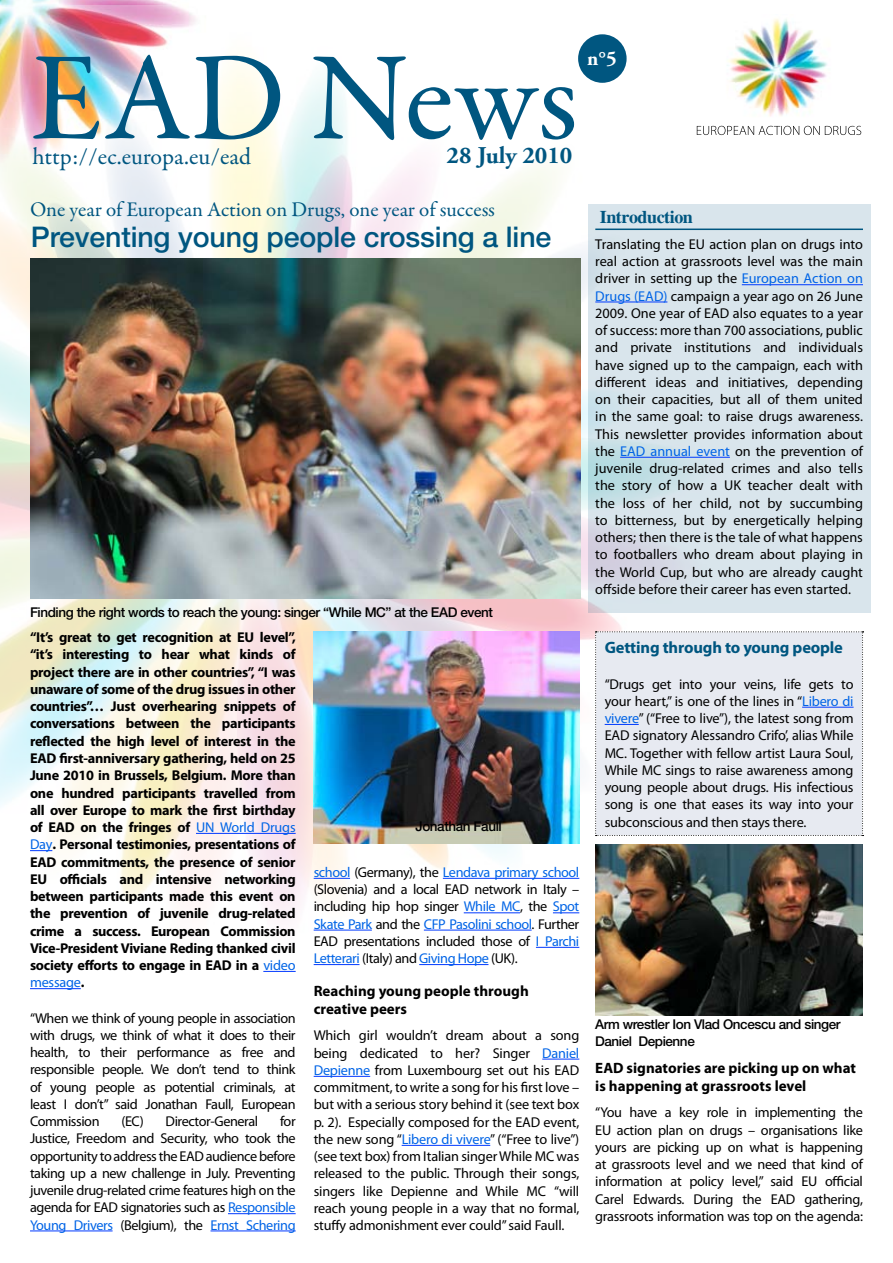
<style>
.page{position:relative;width:893px;height:1263px;background:#fff}
.page>*{position:absolute;margin:0;border:0;box-sizing:border-box;transform-origin:0 0}
.t1{font:126.15px "Garamond Premr Pro";letter-spacing:.01em;color:#005680}
.t2{font:500 28.5px "Helvetica Neue LT Pro";letter-spacing:-.005em;color:#005680}
.t3{font:24px "Garamond Premr Pro";color:#005680}
.t4{font:700 24px "Adobe Garamond Pro";color:#005680}
.t5{font:21px "Garamond Premr Pro";color:#005680}
.t6{font:700 20.55px "Adobe Garamond Pro";color:#fff}
.t7{font:700 18px "Times";letter-spacing:-.025em;color:#005680}
.t8{font:700 16.5px "Myriad Pro";letter-spacing:-.01em;color:#005680}
.t9{font:700 15px/18px "Myriad Pro";color:#000}
.t10{font:14.25px/17.2px "Myriad Pro";letter-spacing:-.02em;color:#000;text-align:justify}
.t11{font:700 14.25px/17.2px "Myriad Pro";letter-spacing:-.02em;color:#000;text-align:justify}
.t12{font:500 13.5px/16.5px "Helvetica Neue LT Pro";letter-spacing:-.03em;color:#000}
.s1{font-weight:400;color:#0064e6}
.s2{color:#0064e6}
</style>
<div class="page">
<img style="left:0;top:0;width:172px;height:5px">
<img style="left:0;top:5px;width:871px;height:966px">
<svg style="left:588px;top:204px;width:282px;height:408px;background:#d6e3ea"></svg>
<img style="left:694px;top:15px;width:169px;height:105px">
<hr style="left:196px;top:833px;width:100px;height:1px;background:#0039ff">
<svg style="left:30px;top:850px;width:22px;height:1px"></svg>
<hr style="left:263px;top:971px;width:33px;height:1px;background:#0039ff">
<hr style="left:30px;top:988px;width:51px;height:1px;background:#0039ff">
<hr style="left:228px;top:1213px;width:68px;height:1px;background:#0039ff">
<hr style="left:30px;top:1230px;width:83px;height:1px;background:#0039ff">
<hr style="left:211px;top:1230px;width:85px;height:1px;background:#0039ff">
<hr style="left:314px;top:878px;width:36px;height:1px;background:#0039ff">
<hr style="left:443px;top:878px;width:136px;height:1px;background:#0039ff">
<hr style="left:464px;top:912px;width:56px;height:1px;background:#0039ff">
<svg style="left:553px;top:912px;width:26px;height:1px"></svg>
<hr style="left:314px;top:930px;width:58px;height:1px;background:#0039ff">
<hr style="left:424px;top:930px;width:108px;height:1px;background:#0039ff">
<hr style="left:536px;top:947px;width:43px;height:1px;background:#0039ff">
<hr style="left:314px;top:964px;width:45px;height:1px;background:#0039ff">
<hr style="left:419px;top:964px;width:69px;height:1px;background:#0039ff">
<hr style="left:542px;top:1059px;width:37px;height:1px;background:#0039ff">
<hr style="left:314px;top:1076px;width:56px;height:1px;background:#0039ff">
<hr style="left:402px;top:1145px;width:88px;height:1px;background:#0039ff">
<div style="left:578px;top:34px;width:49px;height:49px;background:#005680;border-radius:50%"></div>
<hr style="left:595px;top:229px;width:268px;height:1px;background:#005680">
<hr style="left:742px;top:284px;width:121px;height:1px;background:#0039ff">
<hr style="left:595px;top:302px;width:72px;height:1px;background:#0039ff">
<hr style="left:620px;top:457px;width:110px;height:1px;background:#0039ff">
<svg style="left:697px;top:126px;width:164px;height:9px"></svg>
<img style="left:30px;top:258px;width:550px;height:340px">
<div style="left:595px;top:631px;width:269px;height:205px;background:#e7eaf1"></div>
<hr style="left:802px;top:707px;width:52px;height:1px;background:#0039ff">
<hr style="left:605px;top:724px;width:34px;height:1px;background:#0039ff">
<img style="left:313px;top:631px;width:267px;height:213px">
<img style="left:595px;top:844px;width:268px;height:171px">
<h1 class="t1" style="left:31px;top:22px;width:549px">EAD News</h1>
<h3 class="t3" style="left:33px;top:142px;width:220px">http://ec.europa.eu/ead</h3>
<h3 class="t4" style="left:447px;top:141px;width:127px">28 July 2010</h3>
<h3 class="t6" style="left:587px;top:46px;width:31px">n°5</h3>
<h3 class="t5" style="left:30px;top:197px;width:466px">One year of European Action on Drugs, one year of success</h3>
<h2 class="t2" style="left:31px;top:220px;width:522px">Preventing young people crossing a line</h2>
<p class="t12" style="left:30px;top:604px;width:464px">Finding the right words to reach the young: singer “While MC” at the EAD event</p>
<p class="t11" style="left:30px;top:628px;width:267px">“It’s great to get recognition at EU level”, “it’s interesting to hear what kinds of project there are in other countries”, “I was unaware of some of the drug issues in other countries”… Just overhearing snippets of conversations between the participants reflected the high level of interest in the EAD first-anniversary gathering, held on 25<br>June 2010 in Brussels, Belgium. More than one hundred participants travelled from all over Europe to mark the first birthday of EAD on the fringes of <span class="s1">UN World Drugs Day</span>. Personal testimonies, presentations of EAD commitments, the presence of senior EU officials and intensive networking between participants made this event on the prevention of juvenile drug-related crime a success. European Commission Vice-President Viviane Reding thanked civil society efforts to engage in EAD in a <span class="s1">video message</span>.</p>
<p class="t10" style="left:30px;top:1009px;width:267px">“When we think of young people in association with drugs, we think of what it does to their health, to their performance as free and responsible people. We don’t tend to think of young people as potential criminals, at least I don’t” said Jonathan Faull, European Commission</p>
<p class="t10" style="left:30px;top:1112px;width:267px;text-indent:250px">for Justice, Freedom and Security, who took the opportunity to address the EAD audience before taking up a new challenge in July. Preventing juvenile drug-related crime features high on the agenda for EAD signatories such as <span class="s2">Responsible Young Drivers</span> (Belgium), the <span class="s2">Ernst Schering</span></p>
<p class="t10" style="left:121px;top:1112px;width:24px">(EC)</p>
<p class="t10" style="left:166px;top:1112px;width:94px">Director-General</p>
<p class="t12" style="left:416px;top:817px;width:88px">Jonathan Faull</p>
<p class="t10" style="left:314px;top:863px;width:267px"><span class="s2">school</span> (Germany), the <span class="s2">Lendava primary school </span>(Slovenia) and a local EAD network in Italy – including hip hop singer <span class="s2">While MC</span>, the <span class="s2">Spot Skate Park</span> and the <span class="s2">CFP Pasolini school</span>. Further EAD presentations included those of <span class="s2">I Parchi Letterari</span> (Italy) and <span class="s2">Giving Hope</span> (UK).</p>
<p class="t9" style="left:314px;top:981px;width:217px">Reaching young people through creative peers</p>
<p class="t10" style="left:314px;top:1027px;width:267px">Which girl wouldn’t dream about a song being dedicated to her? Singer <span class="s2">Daniel Depienne</span> from Luxembourg set out his EAD commitment, to write a song for his first love – but with a serious story behind it (see text box p. 2). Especially composed for the EAD event, the new song “<span class="s2">Libero di vivere</span>” (“Free to live”) (see text box) from Italian singer While MC was released to the public. Through their songs, singers like Depienne and While MC “will reach young people in a way that no formal, stuffy admonishment ever could” said Faull.</p>
<p class="t7" style="left:600px;top:206px;width:95px">Introduction</p>
<p class="t10" style="left:595px;top:235px;width:269px">Translating the EU action plan on drugs into real action at grassroots level was the main driver in setting up the <span class="s2">European Action on Drugs (EAD)</span> campaign a year ago on 26 June 2009. One year of EAD also equates to a year of success: more than 700 associations, public and private institutions and individuals have signed up to the campaign, each with different ideas and initiatives, depending on their capacities, but all of them united in the same goal: to raise drugs awareness.<br>This newsletter provides information about the <span class="s2">EAD annual event</span> on the prevention of juvenile drug-related crimes and also tells the story of how a UK teacher dealt with the loss of her child, not by succumbing to bitterness, but by energetically helping others; then there is the tale of what happens to footballers who dream about playing in the World Cup, but who are already caught offside before their career has even started.</p>
<p class="t8" style="left:605px;top:637px;width:240px">Getting through to young people</p>
<p class="t10" style="left:605px;top:675px;width:250px">“Drugs get into your veins, life gets to your heart,” is one of the lines in “<span class="s2">Libero di vivere</span>” (“Free to live”), the latest song from EAD signatory Alessandro Crifo’, alias While MC. Together with fellow artist Laura Soul, While MC sings to raise awareness among young people about drugs. His infectious song is one that eases its way into your subconscious and then stays there.</p>
<p class="t12" style="left:595px;top:1016px;width:247px">Arm wrestler Ion Vlad Oncescu and singer<br>Daniel Depienne</p>
<p class="t9" style="left:595px;top:1058px;width:262px">EAD signatories are picking up on what is happening at grassroots level</p>
<p class="t10" style="left:595px;top:1104px;width:269px">“You have a key role in implementing the EU action plan on drugs – organisations like yours are picking up on what is happening at grassroots level and we need that kind of information at policy level,” said EU official Carel Edwards. During the EAD gathering, grassroots information was top on the agenda:</p>
</div>
